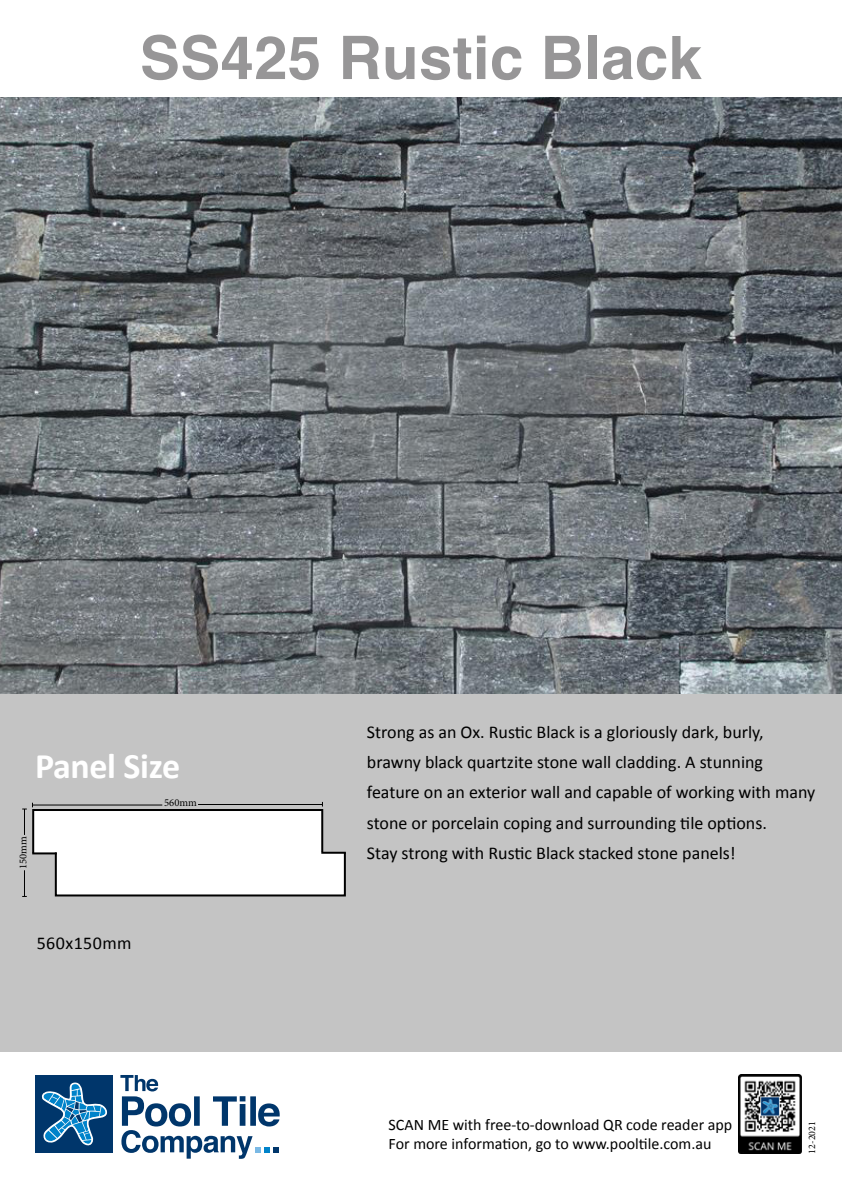
<style>
.page{position:relative;width:842px;height:1191px;background:#fff}
.page>*{position:absolute;margin:0;border:0;box-sizing:border-box;transform-origin:0 0}
.t1{font:700 60px "Helvetica";letter-spacing:.005em;color:#979697}
.t2{font:700 36px "Calibri";letter-spacing:-.01em;color:#fff}
.t3{font:18px/30px "Calibri";color:#000}
.t4{font:18px "Calibri";letter-spacing:.025em;color:#000}
.t5{font:16px/19.2px "Calibri";color:#000}
.t6{font:10.6px "Minion Pro";color:#000}
.t7{font:10px "Minion Pro";color:#000}
</style>
<div class="page">
<div style="left:0;top:693px;width:842px;height:358px;background:#c4c4c4"></div>
<div style="left:35px;top:1075px;width:78px;height:77px;background:#00366b"></div>
<svg style="left:41px;top:1082px;width:66px;height:64px"></svg>
<svg style="left:120px;top:1075px;width:160px;height:83px"></svg>
<img style="left:0;top:97px;width:842px;height:596px">
<img style="left:738px;top:1074px;width:64px;height:79px">
<div style="left:33px;top:810px;width:289px;height:43px;background:#fff"></div>
<div style="left:32px;top:809px;width:291px;height:45px;border:2px solid #000"></div>
<div style="left:56px;top:852px;width:289px;height:43px;background:#fff"></div>
<div style="left:55px;top:851px;width:291px;height:45px;border:2px solid #000"></div>
<hr style="left:32px;top:852px;width:25px;height:2px;background:#000">
<hr style="left:321px;top:851px;width:25px;height:2px;background:#000">
<svg style="left:22px;top:802px;width:11px;height:33px"></svg>
<hr style="left:32px;top:804px;width:130px;height:1px;background:#000">
<hr style="left:198px;top:804px;width:124px;height:1px;background:#000">
<svg style="left:22px;top:870px;width:5px;height:27px"></svg>
<h1 class="t1" style="left:140px;top:9px;width:564px">SS425 Rustic Black</h1>
<h2 class="t2" style="left:35px;top:743px;width:147px">Panel Size</h2>
<p class="t6" style="left:164px;top:796px;width:34px">560mm</p>
<p class="t6" style="left:16px;top:869px;width:34px;rotate:-90deg">150mm</p>
<p class="t4" style="left:37px;top:931px;width:96px">560x150mm</p>
<p class="t3" style="left:367px;top:717px;width:450px">Strong as an Ox. Rustic Black is a gloriously dark, burly, brawny black quartzite stone wall cladding. A stunning feature on an exterior wall and capable of working with many stone or porcelain coping and surrounding tile options.<br>Stay strong with Rustic Black stacked stone panels!</p>
<p class="t5" style="left:389px;top:1114px;width:345px">SCAN ME with free-to-download QR code reader app<br>For more information, go to www.pooltile.com.au</p>
<p class="t7" style="left:805px;top:1153px;width:34px;rotate:-90deg">12-2021</p>
</div>
